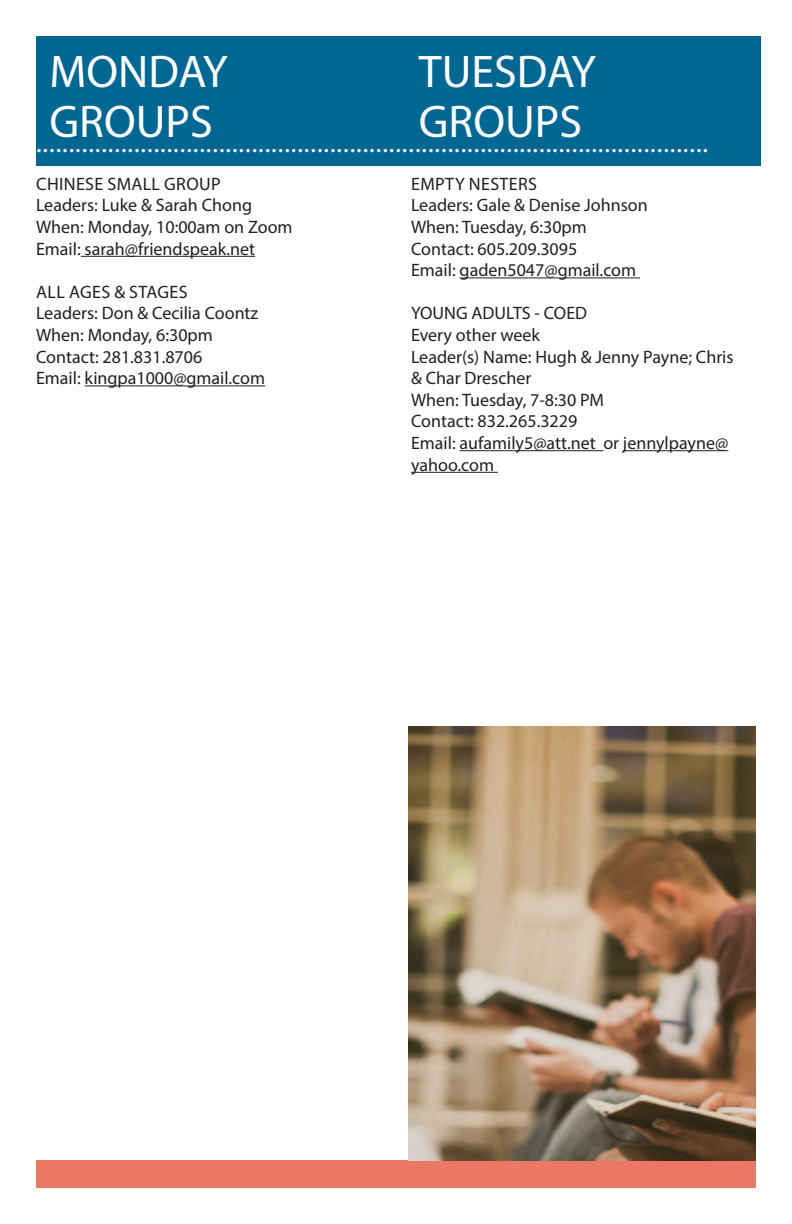
<style>
.page{position:relative;width:792px;height:1224px;background:#fff}
.page>*{position:absolute;margin:0;border:0;box-sizing:border-box;transform-origin:0 0}
.t1{font:46px "Myriad Pro";color:#fff}
.t2{font:27px "Myriad Pro";color:#fff}
.t3{font:18px/21.6px "Myriad Pro";color:#231f20}
.t4{font:18px "Myriad Pro";letter-spacing:.02em;color:#231f20}
</style>
<div class="page">
<hr style="left:81px;top:256px;width:174px;height:1px;background:#231f20">
<hr style="left:85px;top:385px;width:180px;height:1px;background:#231f20">
<div style="left:36px;top:36px;width:724px;height:130px;background:#006792"></div>
<hr style="left:460px;top:277px;width:180px;height:1px;background:#231f20">
<hr style="left:460px;top:450px;width:143px;height:1px;background:#231f20">
<hr style="left:623px;top:450px;width:105px;height:1px;background:#231f20">
<hr style="left:411px;top:472px;width:87px;height:1px;background:#231f20">
<div style="left:36px;top:1161px;width:720px;height:27px;background:#ec7764"></div>
<img style="left:408px;top:726px;width:348px;height:435px">
<p class="t1" style="left:50px;top:43px;width:180px">MONDAY</p>
<p class="t1" style="left:50px;top:93px;width:165px">GROUPS</p>
<p class="t1" style="left:419px;top:43px;width:179px">TUESDAY</p>
<p class="t1" style="left:419px;top:93px;width:165px">GROUPS</p>
<p class="t4" style="left:411px;top:173px;width:127px">EMPTY NESTERS</p>
<p class="t3" style="left:411px;top:194px;width:238px">Leaders: Gale &amp; Denise Johnson</p>
<p class="t3" style="left:411px;top:216px;width:177px">When: Tuesday, 6:30pm</p>
<p class="t3" style="left:411px;top:237px;width:168px">Contact: 605.209.3095</p>
<p class="t3" style="left:411px;top:259px;width:227px">Email: gaden5047@gmail.com</p>
<p class="t3" style="left:411px;top:302px;width:178px">YOUNG ADULTS - COED</p>
<p class="t3" style="left:411px;top:324px;width:130px">Every other week</p>
<p class="t3" style="left:411px;top:345px;width:324px">Leader(s) Name: Hugh &amp; Jenny Payne; Chris &amp; Char Drescher</p>
<p class="t3" style="left:411px;top:389px;width:194px">When: Tuesday, 7-8:30 PM</p>
<p class="t3" style="left:411px;top:410px;width:168px">Contact: 832.265.3229</p>
<p class="t3" style="left:411px;top:432px;width:319px">Email: aufamily5@att.net or jennylpayne@ yahoo.com</p>
<p class="t2" style="left:36px;top:127px;width:674px">.......................................................................................................</p>
<p class="t3" style="left:36px;top:173px;width:218px">CHINESE SMALL GROUP<br>Leaders: Luke &amp; Sarah Chong</p>
<p class="t3" style="left:36px;top:216px;width:258px">When: Monday, 10:00am on Zoom</p>
<p class="t3" style="left:36px;top:237px;width:221px">Email: sarah@friendspeak.net</p>
<p class="t4" style="left:36px;top:281px;width:153px">ALL AGES &amp; STAGES</p>
<p class="t3" style="left:36px;top:302px;width:224px">Leaders: Don &amp; Cecilia Coontz</p>
<p class="t3" style="left:36px;top:324px;width:178px">When: Monday, 6:30pm</p>
<p class="t3" style="left:36px;top:345px;width:168px">Contact: 281.831.8706</p>
<p class="t3" style="left:36px;top:367px;width:231px">Email: kingpa1000@gmail.com</p>
</div>
